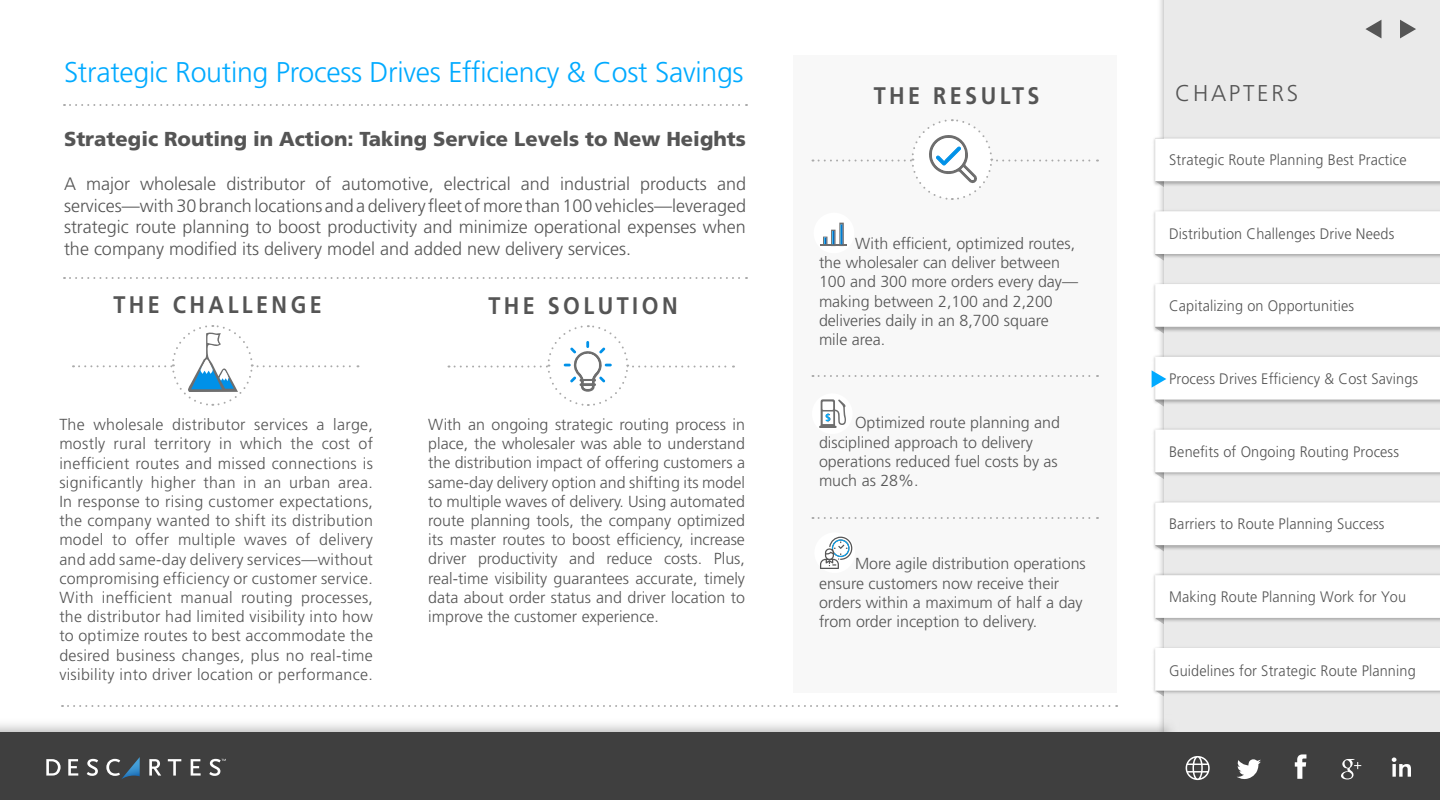
<style>
.page{position:relative;width:1440px;height:800px;background:#fff}
.page>*{position:absolute;margin:0;border:0;box-sizing:border-box;transform-origin:0 0}
.t1{font:300 28.5px "Frutiger LT Std";letter-spacing:-.01em;color:#0af}
.t2{font:700 24px "Frutiger LT Std";letter-spacing:.16em;color:#555;scale:.9 1}
.t3{font:300 22.8px "Frutiger LT Std";letter-spacing:.12em;color:#555}
.t4{font:900 20.2px "Frutiger LT Std";color:#555}
.t5{font:300 18px/21.6px "Frutiger LT Std";color:#555;text-align:justify}
.t6{font:300 16px/19.2px "Frutiger LT Std";color:#555}
.t7{font:300 15.2px "Frutiger LT Std";letter-spacing:.01em;color:#555;scale:.95 1}
.t8{font:700 10px "Frutiger LT Std";color:#0af}
</style>
<div class="page">
<svg style="left:1160px;top:0;width:5px;height:715px"></svg>
<div style="left:1165px;top:0;width:275px;height:800px;background:#eaeaea"></div>
<img style="left:1153px;top:135px;width:287px;height:49px">
<svg style="left:1155px;top:138px;width:285px;height:66px"></svg>
<img style="left:1153px;top:281px;width:287px;height:49px">
<svg style="left:1155px;top:284px;width:285px;height:67px"></svg>
<img style="left:1153px;top:209px;width:287px;height:47px">
<svg style="left:1155px;top:211px;width:285px;height:67px"></svg>
<img style="left:1153px;top:427px;width:287px;height:47px">
<svg style="left:1155px;top:430px;width:285px;height:66px"></svg>
<img style="left:1153px;top:499px;width:287px;height:49px">
<svg style="left:1155px;top:502px;width:285px;height:67px"></svg>
<img style="left:1153px;top:572px;width:287px;height:48px">
<svg style="left:1155px;top:575px;width:285px;height:67px"></svg>
<img style="left:1153px;top:645px;width:287px;height:48px">
<svg style="left:1155px;top:648px;width:285px;height:66px"></svg>
<svg style="left:1400px;top:20px;width:16px;height:18px"></svg>
<svg style="left:1365px;top:20px;width:16px;height:18px"></svg>
<svg style="left:0;top:715px;width:1172px;height:17px"></svg>
<div style="left:0;top:732px;width:1440px;height:68px;background:#3f3f3f"></div>
<svg style="left:1392px;top:757px;width:19px;height:20px"></svg>
<svg style="left:1341px;top:759px;width:20px;height:20px"></svg>
<svg style="left:1295px;top:754px;width:11px;height:25px"></svg>
<svg style="left:1237px;top:759px;width:24px;height:20px"></svg>
<svg style="left:1186px;top:756px;width:24px;height:24px"></svg>
<svg style="left:46px;top:759px;width:15px;height:17px"></svg>
<svg style="left:68px;top:759px;width:10px;height:17px"></svg>
<svg style="left:87px;top:759px;width:11px;height:17px"></svg>
<svg style="left:149px;top:759px;width:12px;height:17px"></svg>
<svg style="left:168px;top:759px;width:13px;height:17px"></svg>
<svg style="left:191px;top:759px;width:10px;height:17px"></svg>
<svg style="left:209px;top:759px;width:17px;height:17px"></svg>
<svg style="left:106px;top:757px;width:34px;height:22px"></svg>
<div style="left:793px;top:55px;width:324px;height:638px;background:#f8f8f8"></div>
<svg style="left:1152px;top:357px;width:288px;height:67px"></svg>
<svg style="left:64px;top:104px;width:683px;height:2px"></svg>
<svg style="left:64px;top:277px;width:683px;height:2px"></svg>
<svg style="left:73px;top:325px;width:285px;height:81px"></svg>
<div style="left:814px;top:532px;width:41px;height:41px;background:#fff;border-radius:50%"></div>
<svg style="left:449px;top:325px;width:285px;height:81px"></svg>
<div style="left:812px;top:393px;width:41px;height:41px;background:#fff;border-radius:50%"></div>
<svg style="left:813px;top:119px;width:285px;height:81px"></svg>
<div style="left:814px;top:213px;width:40px;height:40px;background:#fff;border-radius:50%"></div>
<svg style="left:819px;top:399px;width:27px;height:29px"></svg>
<hr style="left:820px;top:244px;width:27px;height:2px;background:#6e6e6e">
<svg style="left:813px;top:375px;width:285px;height:2px"></svg>
<svg style="left:813px;top:517px;width:285px;height:2px"></svg>
<svg style="left:62px;top:705px;width:1055px;height:2px"></svg>
<svg style="left:820px;top:537px;width:32px;height:32px"></svg>
<svg style="left:823px;top:223px;width:21px;height:22px"></svg>
<p class="t1" style="left:64px;top:56px;width:681px">Strategic Routing Process Drives Efficiency &amp; Cost Savings</p>
<p class="t4" style="left:64px;top:127px;width:684px">Strategic Routing in Action: Taking Service Levels to New Heights</p>
<p class="t5" style="left:64px;top:174px;width:684px">A major wholesale distributor of automotive, electrical and industrial products and services—with 30 branch locations and a delivery fleet of more than 100 vehicles—leveraged strategic route planning to boost productivity and minimize operational expenses when the company modified its delivery model and added new delivery services.</p>
<p class="t2" style="left:113px;top:291px;width:233px">THE CHALLENGE</p>
<p class="t2" style="left:488px;top:292px;width:212px">THE SOLUTION</p>
<p class="t6" style="left:59px;top:415px;width:315px;text-align:justify">The wholesale distributor services a large, mostly rural territory in which the cost of inefficient routes and missed connections is significantly higher than in an urban area.<br>In response to rising customer expectations, the company wanted to shift its distribution model to offer multiple waves of delivery and add same-day delivery services—without compromising efficiency or customer service.<br>With inefficient manual routing processes, the distributor had limited visibility into how to optimize routes to best accommodate the desired business changes, plus no real-time visibility into driver location or performance.</p>
<p class="t6" style="left:428px;top:415px;width:318px;text-align:justify">With an ongoing strategic routing process in place, the wholesaler was able to understand the distribution impact of offering customers a same-day delivery option and shifting its model to multiple waves of delivery. Using automated route planning tools, the company optimized its master routes to boost efficiency, increase driver productivity and reduce costs. Plus, real-time visibility guarantees accurate, timely data about order status and driver location to improve the customer experience.</p>
<p class="t2" style="left:874px;top:81px;width:186px">THE RESULTS</p>
<p class="t6" style="left:819px;top:234px;width:261px;text-indent:36px">With efficient, optimized routes, the wholesaler can deliver between<br>100 and 300 more orders every day— making between 2,100 and 2,200 deliveries daily in an 8,700 square mile area.</p>
<p class="t8" style="left:825px;top:412px;width:7px">$</p>
<p class="t6" style="left:819px;top:414px;width:243px;text-indent:36px">Optimized route planning and disciplined approach to delivery operations reduced fuel costs by as much as 28%.</p>
<p class="t6" style="left:819px;top:555px;width:268px;text-indent:36px">More agile distribution operations ensure customers now receive their orders within a maximum of half a day from order inception to delivery.</p>
<h3 class="t3" style="left:1175px;top:80px;width:125px">CHAPTERS</h3>
<p class="t7" style="left:1169px;top:151px;width:252px">Strategic Route Planning Best Practice</p>
<p class="t7" style="left:1169px;top:225px;width:239px">Distribution Challenges Drive Needs</p>
<p class="t7" style="left:1169px;top:297px;width:196px">Capitalizing on Opportunities</p>
<p class="t7" style="left:1169px;top:370px;width:264px">Process Drives Efficiency &amp; Cost Savings</p>
<p class="t7" style="left:1169px;top:443px;width:243px">Benefits of Ongoing Routing Process</p>
<p class="t7" style="left:1169px;top:515px;width:228px">Barriers to Route Planning Success</p>
<p class="t7" style="left:1169px;top:588px;width:251px">Making Route Planning Work for You</p>
<p class="t7" style="left:1169px;top:662px;width:261px">Guidelines for Strategic Route Planning</p>
</div>
